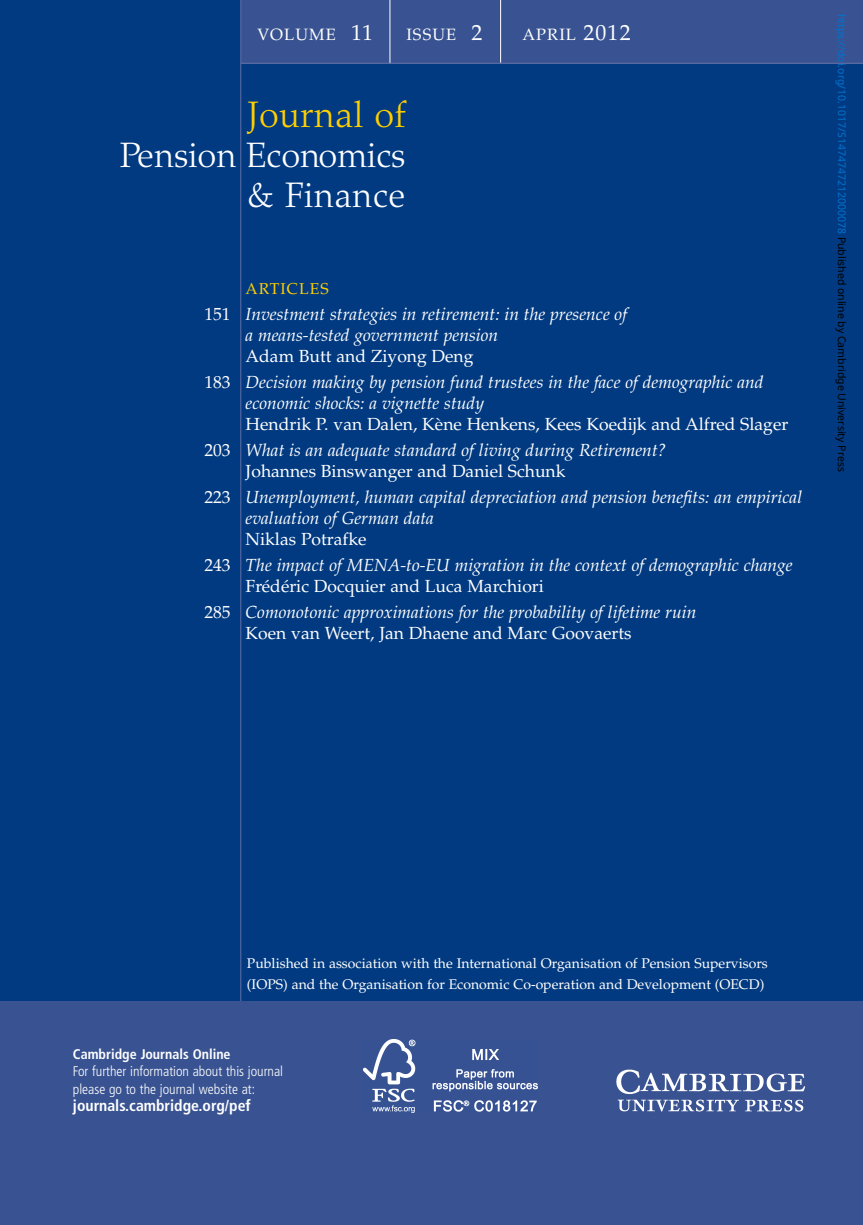
<style>
.page{position:relative;width:863px;height:1225px;background:#013a81}
.page>*{position:absolute;margin:0;border:0;box-sizing:border-box;transform-origin:0 0}
.t1{font:300 36.75px "Palatino";letter-spacing:.015em;color:#ffcf00}
.t2{font:300 35.35px "Palatino";letter-spacing:.015em;color:#fff}
.t3{font:300 35.18px "Palatino";color:#fff}
.t4{font:italic 17.5px/25.9px "Palatino";color:#fff}
.t5{font:17.5px/25.9px "Palatino";color:#fff}
.t6{font:16.45px "Palatino";letter-spacing:.065em;color:#fff}
.t7{font:700 condensed 15.75px "Frutiger";color:#fff}
.t8{font:15.75px "Palatino";letter-spacing:.065em;color:#ffcf00}
.t9{font:14px/21px "Palatino";color:#fff}
.t10{font:300 condensed 14px/17.5px "Frutiger";color:#fff}
.t11{font:700 condensed 14px "Frutiger";color:#fff}
.t12{font:10.5px "Noto Sans";color:#0172cf}
.s1{font-size:21.88px}
.s2{font-style:normal}
.s3{font-style:italic}
.s4{color:#000}
</style>
<div class="page">
<div style="left:241px;top:0;width:622px;height:63px;background:#395392"></div>
<hr style="left:389px;top:0;width:1px;height:63px;background:#fff">
<hr style="left:500px;top:0;width:1px;height:63px;background:#fff">
<hr style="left:862px;top:0;width:1px;height:1225px;background:#6170a7">
<hr style="left:240px;top:0;width:1px;height:1046px;background:#6170a7">
<hr style="left:241px;top:63px;width:622px;height:1px;background:#6170a7">
<div style="left:0;top:1002px;width:863px;height:223px;background:#395392"></div>
<img style="left:616px;top:1069px;width:190px;height:49px">
<img style="left:364px;top:1039px;width:173px;height:74px">
<p class="t6" style="left:257px;top:28px;width:117px">VOLUME <span class="s1">11</span></p>
<p class="t6" style="left:406px;top:28px;width:78px">ISSUE <span class="s1">2</span></p>
<p class="t6" style="left:522px;top:28px;width:110px">APRIL <span class="s1">2012</span></p>
<h1 class="t1" style="left:247px;top:100px;width:160px">Journal of</h1>
<h3 class="t3" style="left:120px;top:141px;width:287px">Pension Economics</h3>
<h2 class="t2" style="left:246px;top:182px;width:161px">&amp; Finance</h2>
<p class="t8" style="left:246px;top:283px;width:85px">ARTICLES</p>
<p class="t4" style="left:246px;top:306px;width:383px;line-height:21px;text-indent:-41px"><span class="s2">151</span> Investment strategies in retirement: in the presence of a means-tested government pension</p>
<p class="t4" style="left:204px;top:345px;width:561px;text-indent:41px"><span class="s2">Adam Butt and Ziyong Deng<br>183</span> Decision making by pension fund trustees in the face of demographic and</p>
<p class="t4" style="left:246px;top:392px;width:240px">economic shocks: a vignette study</p>
<p class="t5" style="left:204px;top:413px;width:585px;text-indent:41px">Hendrik P. van Dalen, Kène Henkens, Kees Koedijk and Alfred Slager<br>203 <span class="s3">What is an adequate standard of living during Retirement?</span></p>
<p class="t4" style="left:204px;top:460px;width:599px;text-indent:41px"><span class="s2">Johannes Binswanger and Daniel Schunk<br>223</span> Unemployment, human capital depreciation and pension benefits: an empirical</p>
<p class="t4" style="left:246px;top:507px;width:190px">evaluation of German data</p>
<p class="t4" style="left:204px;top:528px;width:590px;text-indent:41px"><span class="s2">Niklas Potrafke<br>243</span> The impact of MENA-to-EU migration in the context of demographic change</p>
<p class="t4" style="left:204px;top:575px;width:493px;text-indent:41px"><span class="s2">Frédéric Docquier and Luca Marchiori<br>285</span> Comonotonic approximations for the probability of lifetime ruin</p>
<p class="t5" style="left:246px;top:622px;width:387px">Koen van Weert, Jan Dhaene and Marc Goovaerts</p>
<p class="t12" style="left:849px;top:14px;width:460px;rotate:90deg">https://doi.org/10.1017/S1474747212000078 <span class="s4">Published online by Cambridge University Press</span></p>
<p class="t9" style="left:247px;top:955px;width:522px">Published in association with the International Organisation of Pension Supervisors (IOPS) and the Organisation for Economic Co-operation and Development (OECD)</p>
<p class="t11" style="left:73px;top:1048px;width:159px">Cambridge Journals Online</p>
<p class="t10" style="left:73px;top:1064px;width:212px">For further information about this journal please go to the journal website at:</p>
<p class="t7" style="left:73px;top:1099px;width:179px">journals.cambridge.org/pef</p>
</div>
